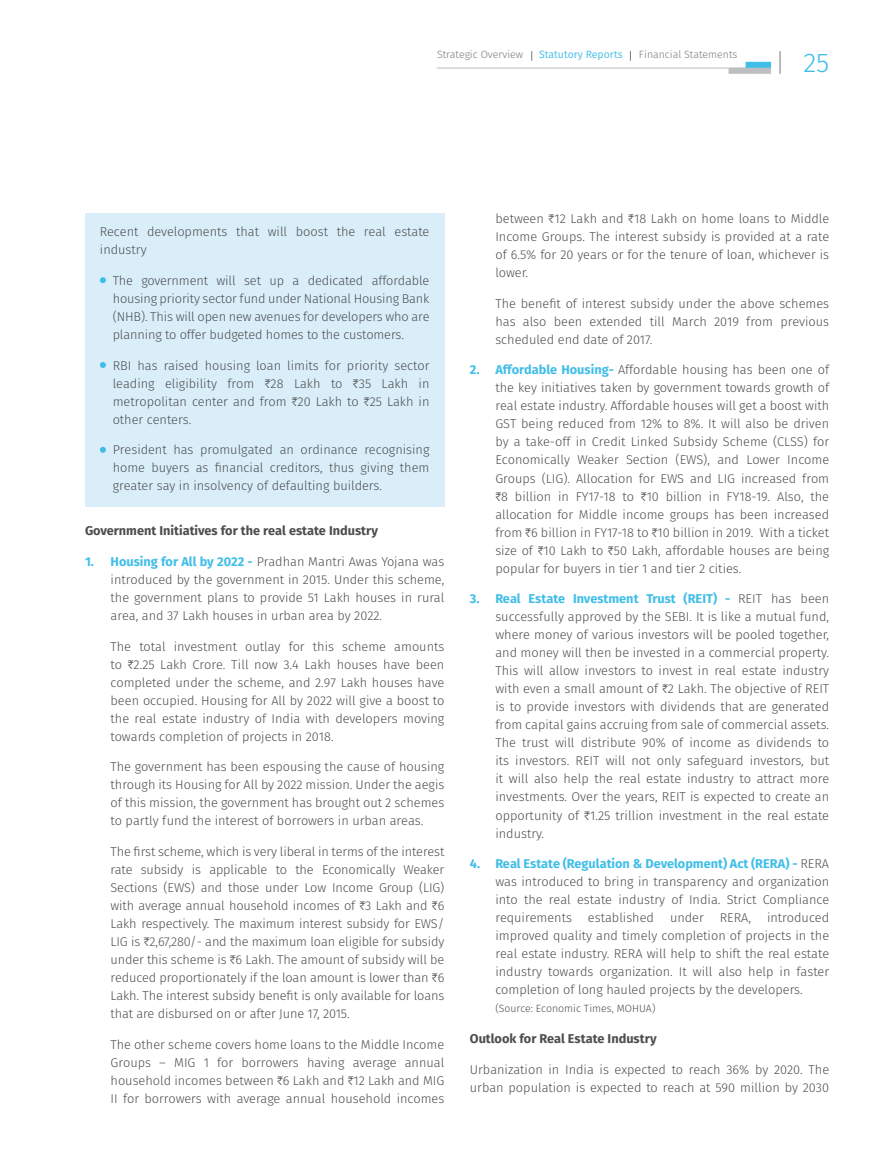
<style>
.page{position:relative;width:893px;height:1170px;background:#fff}
.page>*{position:absolute;margin:0;border:0;box-sizing:border-box;transform-origin:0 0}
.t1{font:300 27px "Fira Sans";color:#41bee8}
.t2{font:300 12.75px/18px "Fira Sans";color:#4d4d4f;text-align:justify}
.t3{font:700 12.75px "Fira Sans";color:#4d4d4f}
.t4{font:300 10.5px "Fira Sans";color:#77787b}
.t5{font:300 10.5px "Fira Sans";color:#4d4d4f}
.t6{font:10.5px "Fira Sans";color:#41bee8}
.s1{font-family:"ITF Rupee";font-weight:400}
.s2{font-weight:700;color:#41bee8}
</style>
<div class="page">
<div style="left:85px;top:213px;width:359px;height:293px;background:#d9eef9"></div>
<svg style="left:100px;top:277px;width:6px;height:6px"></svg>
<svg style="left:100px;top:362px;width:6px;height:6px"></svg>
<svg style="left:100px;top:447px;width:6px;height:6px"></svg>
<hr style="left:437px;top:68px;width:334px;height:1px;background:#bcbec0">
<div style="left:729px;top:68px;width:42px;height:6px;background:#bcbec0"></div>
<div style="left:746px;top:62px;width:25px;height:6px;background:#41bee8"></div>
<svg style="left:780px;top:51px;width:1px;height:23px"></svg>
<p class="t4" style="left:437px;top:47px;width:88px">Strategic Overview</p>
<p class="t6" style="left:539px;top:47px;width:85px">Statutory Reports</p>
<p class="t4" style="left:639px;top:47px;width:100px">Financial Statements</p>
<h1 class="t1" style="left:803px;top:43px;width:27px">25</h1>
<p class="t2" style="left:100px;top:223px;width:331px">Recent developments that will boost the real estate industry</p>
<p class="t2" style="left:113px;top:272px;width:318px">The government will set up a dedicated affordable housing priority sector fund under National Housing Bank (NHB). This will open new avenues for developers who are planning to offer budgeted homes to the customers.</p>
<p class="t2" style="left:113px;top:357px;width:318px">RBI has raised housing loan limits for priority sector leading eligibility from <span class="s1">H</span>28 Lakh to <span class="s1">H</span>35 Lakh in metropolitan center and from <span class="s1">H</span>20 Lakh to <span class="s1">H</span>25 Lakh in other centers.</p>
<p class="t2" style="left:113px;top:442px;width:318px">President has promulgated an ordinance recognising home buyers as financial creditors, thus giving them greater say in insolvency of defaulting builders.</p>
<p class="t3" style="left:85px;top:521px;width:295px">Government Initiatives for the real estate Industry</p>
<p class="t2" style="left:111px;top:553px;width:335px;text-indent:-26px"><span class="s2">1. Housing for All by 2022 -</span> Pradhan Mantri Awas Yojana was introduced by the government in 2015. Under this scheme, the government plans to provide 51 Lakh houses in rural area, and 37 Lakh houses in urban area by 2022.</p>
<p class="t2" style="left:111px;top:638px;width:335px">The total investment outlay for this scheme amounts to <span class="s1">H</span>2.25 Lakh Crore. Till now 3.4 Lakh houses have been completed under the scheme, and 2.97 Lakh houses have been occupied. Housing for All by 2022 will give a boost to the real estate industry of India with developers moving towards completion of projects in 2018.</p>
<p class="t2" style="left:111px;top:758px;width:335px">The government has been espousing the cause of housing through its Housing for All by 2022 mission. Under the aegis of this mission, the government has brought out 2 schemes to partly fund the interest of borrowers in urban areas.</p>
<p class="t2" style="left:111px;top:843px;width:335px">The first scheme, which is very liberal in terms of the interest rate subsidy is applicable to the Economically Weaker Sections (EWS) and those under Low Income Group (LIG) with average annual household incomes of <span class="s1">H</span>3 Lakh and <span class="s1">H</span>6<br>Lakh respectively. The maximum interest subsidy for EWS/ LIG is <span class="s1">H</span>2,67,280/- and the maximum loan eligible for subsidy under this scheme is <span class="s1">H</span>6 Lakh. The amount of subsidy will be reduced proportionately if the loan amount is lower than <span class="s1">H</span>6<br>Lakh. The interest subsidy benefit is only available for loans that are disbursed on or after June 17, 2015.</p>
<p class="t2" style="left:111px;top:1036px;width:335px">The other scheme covers home loans to the Middle Income Groups – MIG 1 for borrowers having average annual household incomes between <span class="s1">H</span>6 Lakh and <span class="s1">H</span>12 Lakh and MIG II for borrowers with average annual household incomes</p>
<p class="t2" style="left:495px;top:210px;width:335px">between <span class="s1">H</span>12 Lakh and <span class="s1">H</span>18 Lakh on home loans to Middle Income Groups. The interest subsidy is provided at a rate of 6.5% for 20 years or for the tenure of loan, whichever is lower.</p>
<p class="t2" style="left:495px;top:295px;width:335px">The benefit of interest subsidy under the above schemes has also been extended till March 2019 from previous scheduled end date of 2017.</p>
<p class="t2" style="left:495px;top:362px;width:335px;text-indent:-26px"><span class="s2">2. Affordable Housing-</span> Affordable housing has been one of the key initiatives taken by government towards growth of real estate industry. Affordable houses will get a boost with GST being reduced from 12% to 8%. It will also be driven by a take-off in Credit Linked Subsidy Scheme (CLSS) for Economically Weaker Section (EWS), and Lower Income Groups (LIG). Allocation for EWS and LIG increased from <span class="s1">H</span>8 billion in FY17-18 to <span class="s1">H</span>10 billion in FY18-19. Also, the allocation for Middle income groups has been increased from <span class="s1">H</span>6 billion in FY17-18 to <span class="s1">H</span>10 billion in 2019. With a ticket size of <span class="s1">H</span>10 Lakh to <span class="s1">H</span>50 Lakh, affordable houses are being popular for buyers in tier 1 and tier 2 cities.</p>
<p class="t2" style="left:495px;top:590px;width:335px;text-indent:-26px"><span class="s2">3. Real Estate Investment Trust (REIT) -</span> REIT has been successfully approved by the SEBI. It is like a mutual fund, where money of various investors will be pooled together, and money will then be invested in a commercial property.<br>This will allow investors to invest in real estate industry with even a small amount of <span class="s1">H</span>2 Lakh. The objective of REIT is to provide investors with dividends that are generated from capital gains accruing from sale of commercial assets.<br>The trust will distribute 90% of income as dividends to its investors. REIT will not only safeguard investors, but it will also help the real estate industry to attract more investments. Over the years, REIT is expected to create an opportunity of <span class="s1">H</span>1.25 trillion investment in the real estate industry.</p>
<p class="t2" style="left:495px;top:855px;width:335px;text-indent:-26px"><span class="s2">4. Real Estate (Regulation &amp; Development) Act (RERA) -</span> RERA was introduced to bring in transparency and organization into the real estate industry of India. Strict Compliance requirements established under RERA, introduced improved quality and timely completion of projects in the real estate industry. RERA will help to shift the real estate industry towards organization. It will also help in faster completion of long hauled projects by the developers.</p>
<p class="t5" style="left:495px;top:1001px;width:162px">(Source: Economic Times, MOHUA)</p>
<p class="t3" style="left:470px;top:1029px;width:188px">Outlook for Real Estate Industry</p>
<p class="t2" style="left:470px;top:1061px;width:361px">Urbanization in India is expected to reach 36% by 2020. The urban population is expected to reach at 590 million by 2030</p>
</div>
